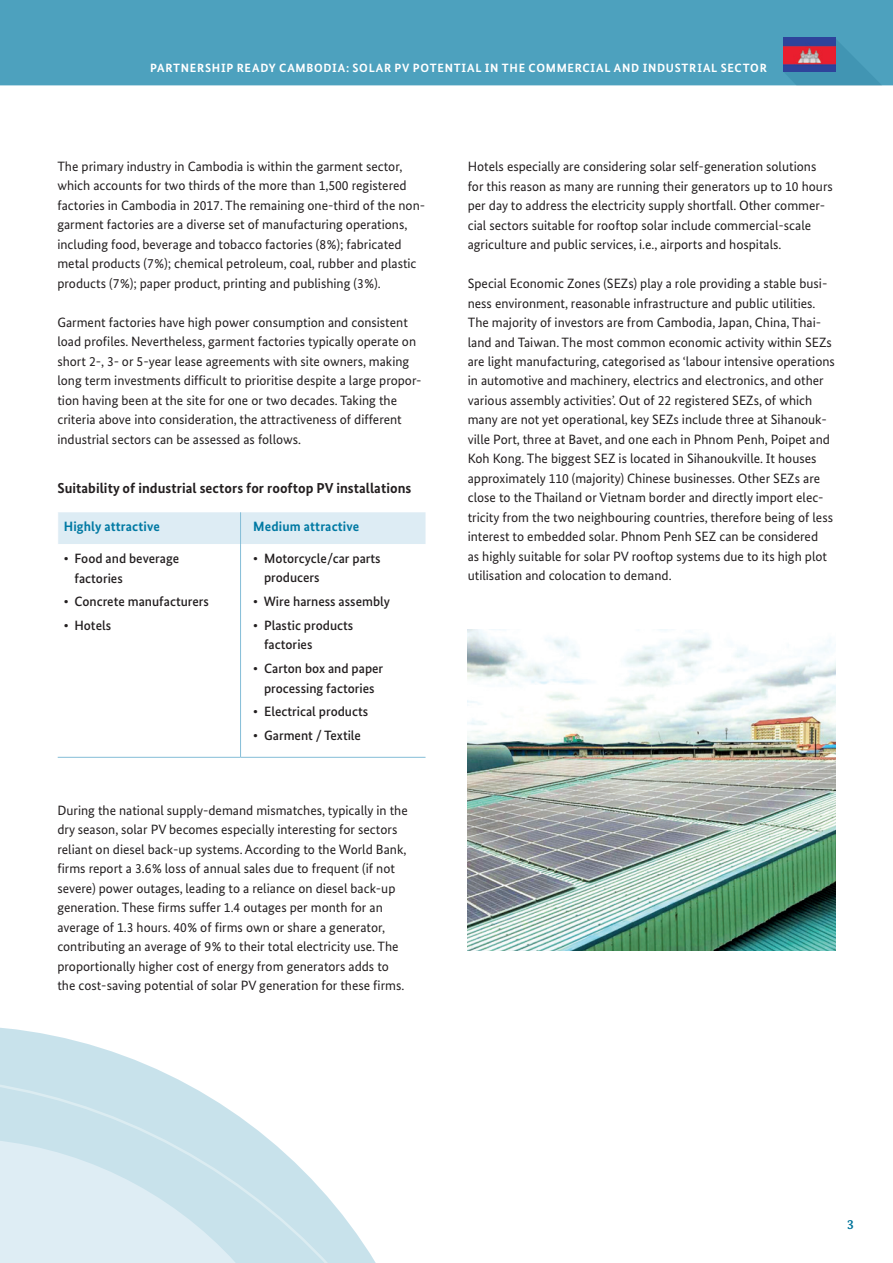
<style>
.page{position:relative;width:893px;height:1263px;background:#fff}
.page>*{position:absolute;margin:0;border:0;box-sizing:border-box;transform-origin:0 0}
.t1{font:700 14.4px "Bundes Sans";letter-spacing:.005em;color:#231f20}
.t2{font:13.5px/19.5px "Bundes Sans";color:#231f20}
.t3{font:500 13.5px/19.5px "Bundes Sans";color:#231f20}
.t4{font:700 13.5px "Bundes Sans";letter-spacing:.01em;color:#0079a3}
.t5{font:700 13.5px "Bundes Serif";color:#00749b}
.t6{font:700 12px "Bundes Sans";letter-spacing:.06em;color:#fff}
</style>
<div class="page">
<div style="left:0;top:0;width:893px;height:85px;background:#4da1be"></div>
<img style="left:784px;top:38px;width:51px;height:34px">
<svg style="left:0;top:1027px;width:171px;height:49px"></svg>
<svg style="left:0;top:1076px;width:376px;height:187px"></svg>
<img style="left:468px;top:629px;width:368px;height:321px">
<div style="left:58px;top:512px;width:367px;height:32px;background:#ddecf4"></div>
<svg style="left:58px;top:756px;width:367px;height:1px"></svg>
<hr style="left:240px;top:512px;width:1px;height:32px;background:#84bdd7">
<hr style="left:240px;top:544px;width:1px;height:213px;background:#84bdd7">
<hr style="left:58px;top:757px;width:183px;height:1px;background:#84bdd7">
<hr style="left:241px;top:757px;width:184px;height:1px;background:#84bdd7">
<p class="t6" style="left:150px;top:61px;width:618px">PARTNERSHIP READY CAMBODIA: SOLAR PV POTENTIAL IN THE COMMERCIAL AND INDUSTRIAL SECTOR</p>
<p class="t2" style="left:57px;top:156px;width:369px">The primary industry in Cambodia is within the garment sector, which accounts for two thirds of the more than 1,500 registered factories in Cambodia in 2017. The remaining one-third of the non&shy;garment factories are a diverse set of manufacturing operations, including food, beverage and tobacco factories (8%); fabricated metal products (7%); chemical petroleum, coal, rubber and plastic products (7%); paper product, printing and publishing (3%).</p>
<p class="t2" style="left:57px;top:312px;width:366px">Garment factories have high power consumption and consistent load profiles. Nevertheless, garment factories typically operate on short 2-, 3- or 5-year lease agreements with site owners, making long term investments difficult to prioritise despite a large propor&shy;tion having been at the site for one or two decades. Taking the criteria above into consideration, the attractiveness of different industrial sectors can be assessed as follows.</p>
<p class="t1" style="left:57px;top:479px;width:355px">Suitability of industrial sectors for rooftop PV installations</p>
<p class="t4" style="left:64px;top:518px;width:98px">Highly attractive</p>
<p class="t4" style="left:253px;top:518px;width:108px">Medium attractive</p>
<p class="t3" style="left:74px;top:548px;width:106px;text-indent:-11px">• Food and beverage factories</p>
<p class="t3" style="left:64px;top:592px;width:147px">• Concrete manufacturers</p>
<p class="t3" style="left:64px;top:615px;width:49px">• Hotels</p>
<p class="t3" style="left:264px;top:548px;width:118px;text-indent:-11px">• Motorcycle/car parts producers</p>
<p class="t3" style="left:253px;top:592px;width:138px">• Wire harness assembly</p>
<p class="t3" style="left:264px;top:615px;width:91px;text-indent:-11px">• Plastic products factories</p>
<p class="t3" style="left:253px;top:659px;width:132px;text-align:center">• Carton box and paper processing factories</p>
<p class="t3" style="left:253px;top:702px;width:116px">• Electrical products</p>
<p class="t3" style="left:253px;top:726px;width:109px">• Garment / Textile</p>
<p class="t2" style="left:57px;top:800px;width:352px">During the national supply-demand mismatches, typically in the dry season, solar PV becomes especially interesting for sectors reliant on diesel back-up systems. According to the World Bank, firms report a 3.6% loss of annual sales due to frequent (if not severe) power outages, leading to a reliance on diesel back-up generation. These firms suffer 1.4 outages per month for an average of 1.3 hours. 40% of firms own or share a generator, contributing an average of 9% to their total electricity use. The proportionally higher cost of energy from generators adds to the cost-saving potential of solar PV generation for these firms.</p>
<p class="t2" style="left:468px;top:157px;width:367px">Hotels especially are considering solar self-generation solutions for this reason as many are running their generators up to 10 hours per day to address the electricity supply shortfall. Other commer&shy;cial sectors suitable for rooftop solar include commercial-scale agriculture and public services, i.e., airports and hospitals.</p>
<p class="t2" style="left:468px;top:273px;width:369px">Special Economic Zones (SEZs) play a role providing a stable busi&shy;ness environment, reasonable infrastructure and public utilities.<br>The majority of investors are from Cambodia, Japan, China, Thai&shy;land and Taiwan. The most common economic activity within SEZs are light manufacturing, categorised as ‘labour intensive operations in automotive and machinery, electrics and electronics, and other various assembly activities’. Out of 22 registered SEZs, of which many are not yet operational, key SEZs include three at Sihanouk&shy;ville Port, three at Bavet, and one each in Phnom Penh, Poipet and Koh Kong. The biggest SEZ is located in Sihanoukville. It houses approximately 110 (majority) Chinese businesses. Other SEZs are close to the Thailand or Vietnam border and directly import elec&shy;tricity from the two neighbouring countries, therefore being of less interest to embedded solar. Phnom Penh SEZ can be considered<br>as highly suitable for solar PV rooftop systems due to its high plot utilisation and colocation to demand.</p>
<p class="t5" style="left:847px;top:1216px;width:8px">3</p>
</div>
